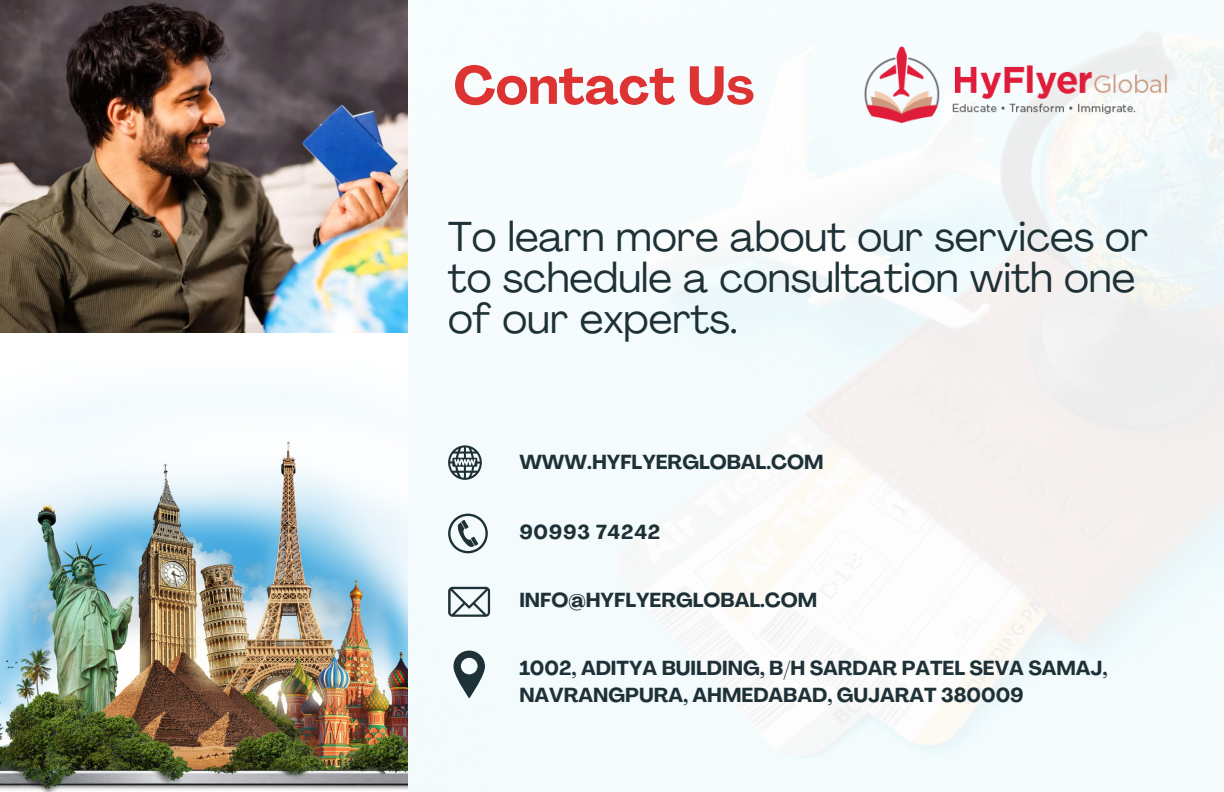
<style>
.page{position:relative;width:1224px;height:792px;background:#fff}
.page>*{position:absolute;margin:0;border:0;box-sizing:border-box;transform-origin:0 0}
.t1{font:700 52.8px "Agrandir";color:#d33}
.t2{font:41.3px/41.2px "Agrandir";color:#1e3137}
.t3{font:700 20px/27.8px "Agrandir";color:#1e3137}
.t4{font:700 20px "Agrandir";letter-spacing:.04em;color:#1e3137}
</style>
<div class="page">
<img style="left:0;top:0;width:408px;height:792px">
<img style="left:864px;top:47px;width:304px;height:76px">
<svg style="left:448px;top:445px;width:34px;height:35px"></svg>
<svg style="left:448px;top:514px;width:40px;height:39px"></svg>
<svg style="left:448px;top:587px;width:42px;height:30px"></svg>
<svg style="left:453px;top:651px;width:32px;height:47px"></svg>
<p class="t1" style="left:453px;top:64px;width:302px">Contact Us</p>
<p class="t2" style="left:448px;top:220px;width:702px">To learn more about our services or to schedule a consultation with one of our experts.</p>
<p class="t3" style="left:519px;top:450px;width:306px">WWW.HYFLYERGLOBAL.COM</p>
<p class="t4" style="left:519px;top:524px;width:142px">90993 74242</p>
<p class="t3" style="left:519px;top:588px;width:300px">INFO@HYFLYERGLOBAL.COM</p>
<p class="t3" style="left:519px;top:656px;width:590px">1002, ADITYA BUILDING, B/H SARDAR PATEL SEVA SAMAJ,<br>NAVRANGPURA, AHMEDABAD, GUJARAT 380009</p>
</div>
